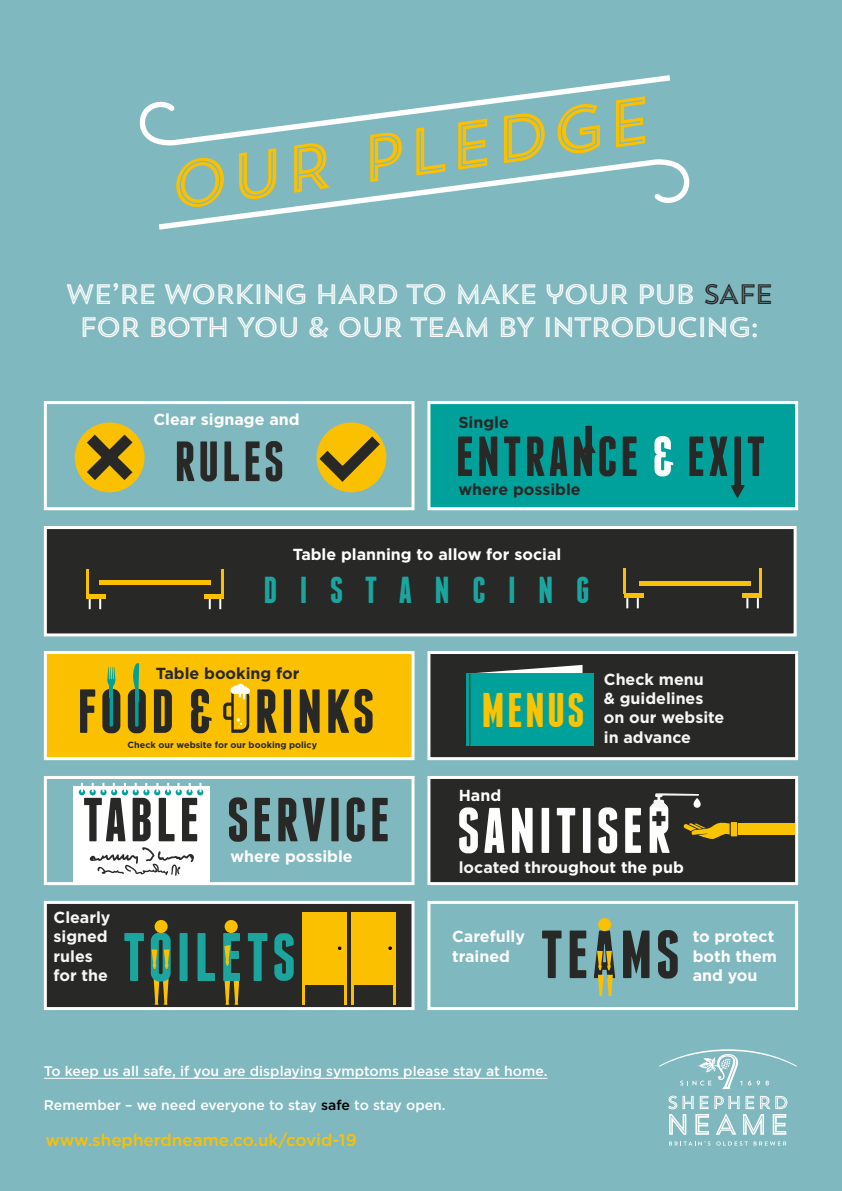
<style>
.page{position:relative;width:842px;height:1191px;background:#80b8bf}
.page>*{position:absolute;margin:0;border:0;box-sizing:border-box;transform-origin:0 0}
.t1{font:700 68.5px "Franchise";letter-spacing:.05em;color:#1ca59f}
.t2{font:700 67.9px "Franchise";letter-spacing:.05em;color:#282827}
.t3{font:700 62.1px "Franchise";letter-spacing:.05em;color:#282827}
.t4{font:700 56.6px "Franchise";letter-spacing:.05em;color:#282827}
.t5{font:700 56.4px "Franchise";color:#fff}
.t6{font:700 48.5px "Franchise";letter-spacing:.05em;color:#fbc400}
.t7{font:700 37.4px "Franchise";letter-spacing:.6em;color:#1ca59f}
.t8{font:28px/33.6px "Trend Sans Five";letter-spacing:-.1em;color:#fff;text-align:center}
.t9{font:500 17px "Gotham";color:#fbc100}
.t10{font:700 16px/19.2px "Gotham";color:#fff}
.t11{font:700 16px/19.2px "Gotham";color:#f6f6f6}
.t12{font:700 16px "Gotham";color:#282827}
.t13{font:500 14px "Gotham";color:#fff}
.t14{font:700 9px "Gotham";color:#282827}
.s1{color:#282827}
.s2{color:#fff}
.s3{color:#000}
</style>
<div class="page">
<div style="left:44px;top:526px;width:753px;height:110px;background:#282827;border:3px solid #fff"></div>
<div style="left:44px;top:651px;width:370px;height:109px;background:#fbc100;border:3px solid #fff"></div>
<div style="left:44px;top:401px;width:370px;height:109px;border:3px solid #fff"></div>
<div style="left:427px;top:401px;width:371px;height:109px;background:#00a19a;border:3px solid #fff"></div>
<div style="left:427px;top:651px;width:371px;height:109px;background:#282827;border:3px solid #fff"></div>
<div style="left:44px;top:776px;width:370px;height:109px;border:3px solid #fff"></div>
<div style="left:427px;top:776px;width:371px;height:109px;background:#282827;border:3px solid #fff"></div>
<div style="left:44px;top:901px;width:370px;height:109px;background:#282827;border:3px solid #fff"></div>
<div style="left:427px;top:901px;width:371px;height:109px;border:3px solid #fff"></div>
<svg style="left:689px;top:436px;width:75px;height:62px"></svg>
<div style="left:302px;top:912px;width:45px;height:72px;background:#fbc100"></div>
<div style="left:351px;top:912px;width:45px;height:72px;background:#fbc100"></div>
<hr style="left:302px;top:981px;width:3px;height:23px;background:#fbc100">
<hr style="left:344px;top:981px;width:3px;height:23px;background:#fbc100">
<hr style="left:351px;top:981px;width:3px;height:23px;background:#fbc100">
<hr style="left:393px;top:981px;width:3px;height:23px;background:#fbc100">
<svg style="left:338px;top:946px;width:3px;height:4px"></svg>
<svg style="left:388px;top:946px;width:4px;height:4px"></svg>
<svg style="left:154px;top:977px;width:15px;height:27px"></svg>
<svg style="left:224px;top:977px;width:15px;height:27px"></svg>
<div style="left:155px;top:920px;width:13px;height:13px;background:#fbc100;border-radius:50%"></div>
<div style="left:225px;top:920px;width:13px;height:13px;background:#fbc100;border-radius:50%"></div>
<svg style="left:152px;top:949px;width:5px;height:20px"></svg>
<svg style="left:224px;top:945px;width:6px;height:20px"></svg>
<svg style="left:164px;top:949px;width:6px;height:20px"></svg>
<div style="left:598px;top:918px;width:13px;height:13px;background:#fbc100;border-radius:50%"></div>
<svg style="left:597px;top:950px;width:16px;height:45px"></svg>
<svg style="left:274px;top:933px;width:20px;height:47px"></svg>
<div style="left:731px;top:822px;width:6px;height:14px;background:#fbc400"></div>
<svg style="left:459px;top:793px;width:271px;height:60px"></svg>
<div style="left:738px;top:823px;width:56px;height:11px;background:#fbc400"></div>
<svg style="left:133px;top:663px;width:6px;height:26px"></svg>
<div style="left:133px;top:695px;width:7px;height:33px;background:#00a19a"></div>
<svg style="left:107px;top:666px;width:9px;height:62px"></svg>
<hr style="left:135px;top:689px;width:4px;height:13px;background:#00a19a">
<svg style="left:223px;top:684px;width:27px;height:44px"></svg>
<div style="left:75px;top:422px;width:70px;height:70px;background:#fbc100;border-radius:50%"></div>
<div style="left:317px;top:422px;width:69px;height:70px;background:#fbc100;border-radius:50%"></div>
<svg style="left:87px;top:434px;width:45px;height:46px"></svg>
<svg style="left:319px;top:436px;width:61px;height:46px"></svg>
<svg style="left:476px;top:665px;width:106px;height:8px"></svg>
<div style="left:466px;top:673px;width:128px;height:73px;background:#00a19a"></div>
<hr style="left:469px;top:674px;width:1px;height:72px;background:#282827">
<div style="left:73px;top:786px;width:137px;height:99px;background:#fff"></div>
<svg style="left:89px;top:847px;width:105px;height:29px"></svg>
<svg style="left:143px;top:789px;width:7px;height:6px"></svg>
<svg style="left:186px;top:789px;width:7px;height:6px"></svg>
<svg style="left:100px;top:789px;width:7px;height:6px"></svg>
<svg style="left:79px;top:783px;width:17px;height:12px"></svg>
<svg style="left:102px;top:783px;width:2px;height:9px"></svg>
<svg style="left:145px;top:783px;width:2px;height:9px"></svg>
<svg style="left:189px;top:783px;width:2px;height:9px"></svg>
<svg style="left:111px;top:783px;width:28px;height:12px"></svg>
<svg style="left:154px;top:783px;width:28px;height:12px"></svg>
<svg style="left:197px;top:783px;width:6px;height:12px"></svg>
<div style="left:99px;top:580px;width:112px;height:5px;background:#fbc100"></div>
<hr style="left:86px;top:569px;width:3px;height:25px;background:#fbc100">
<div style="left:86px;top:594px;width:20px;height:5px;background:#fbc100"></div>
<svg style="left:89px;top:599px;width:2px;height:10px"></svg>
<svg style="left:99px;top:599px;width:2px;height:10px"></svg>
<hr style="left:221px;top:569px;width:3px;height:25px;background:#fbc100">
<div style="left:204px;top:594px;width:20px;height:5px;background:#fbc100"></div>
<svg style="left:219px;top:599px;width:2px;height:10px"></svg>
<svg style="left:209px;top:599px;width:2px;height:10px"></svg>
<hr style="left:624px;top:568px;width:2px;height:25px;background:#fbc100">
<div style="left:624px;top:593px;width:19px;height:5px;background:#fbc100"></div>
<svg style="left:626px;top:598px;width:2px;height:10px"></svg>
<svg style="left:637px;top:598px;width:2px;height:10px"></svg>
<hr style="left:759px;top:568px;width:2px;height:25px;background:#fbc100">
<div style="left:742px;top:593px;width:19px;height:5px;background:#fbc100"></div>
<svg style="left:757px;top:598px;width:2px;height:10px"></svg>
<svg style="left:746px;top:598px;width:2px;height:10px"></svg>
<div style="left:639px;top:581px;width:112px;height:5px;background:#fbc100"></div>
<svg style="left:669px;top:1141px;width:41px;height:4px"></svg>
<svg style="left:716px;top:1141px;width:32px;height:4px"></svg>
<svg style="left:754px;top:1141px;width:32px;height:4px"></svg>
<svg style="left:668px;top:1095px;width:119px;height:39px"></svg>
<svg style="left:659px;top:1049px;width:138px;height:40px"></svg>
<svg style="left:139px;top:75px;width:551px;height:155px"></svg>
<svg style="left:458px;top:426px;width:178px;height:50px"></svg>
<hr style="left:44px;top:1078px;width:503px;height:1px;background:#fff">
<h3 class="t8" style="left:65px;top:277px;width:711px">WE’RE WORKING HARD TO MAKE yOUR PUB <span class="s1">SAFE<br></span>FOR BOTH YOU &amp; OUR TEAM BY INTRODUCING:</h3>
<p class="t10" style="left:153px;top:409px;width:148px">Clear signage and</p>
<h3 class="t4" style="left:174px;top:435px;width:111px">RULES</h3>
<p class="t12" style="left:458px;top:413px;width:52px">Single</p>
<p class="t12" style="left:458px;top:480px;width:124px">where possible</p>
<p class="t10" style="left:293px;top:544px;width:270px">Table planning to allow for social</p>
<h3 class="t7" style="left:264px;top:572px;width:327px">DISTANCING</h3>
<h3 class="t5" style="left:652px;top:430px;width:25px">&amp;</h3>
<p class="t12" style="left:156px;top:664px;width:145px">Table booking for</p>
<p class="t11" style="left:604px;top:669px;width:122px">Check menu<br>&amp; guidelines on our website in advance</p>
<h3 class="t3" style="left:77px;top:682px;width:299px">FOOD &amp; DRINKS</h3>
<h3 class="t6" style="left:481px;top:687px;width:104px">MENUS</h3>
<p class="t14" style="left:128px;top:739px;width:191px">Check our website for our booking policy</p>
<h3 class="t3" style="left:83px;top:790px;width:309px">TABLE SERVICE</h3>
<p class="t10" style="left:230px;top:846px;width:124px">where possible</p>
<p class="t10" style="left:459px;top:785px;width:44px">Hand</p>
<p class="t11" style="left:459px;top:857px;width:227px">located throu<span class="s2">ghout the pub</span></p>
<p class="t11" style="left:54px;top:907px;width:59px">Clearly signed rules for the</p>
<h1 class="t1" style="left:123px;top:925px;width:148px">TOILET</h1>
<h2 class="t2" style="left:540px;top:922px;width:141px">TEAMS</h2>
<p class="t10" style="left:452px;top:926px;width:74px">Carefully trained</p>
<p class="t10" style="left:693px;top:926px;width:86px">to protect both them and you</p>
<p class="t13" style="left:44px;top:1062px;width:505px">To keep us all safe, if you are displaying symptoms please stay at home.</p>
<p class="t13" style="left:44px;top:1096px;width:403px">Remember – we need everyone to stay <span class="s3">safe</span> to stay open.</p>
<p class="t9" style="left:45px;top:1128px;width:313px">www.shepherdneame.co.uk/covid-19</p>
</div>
